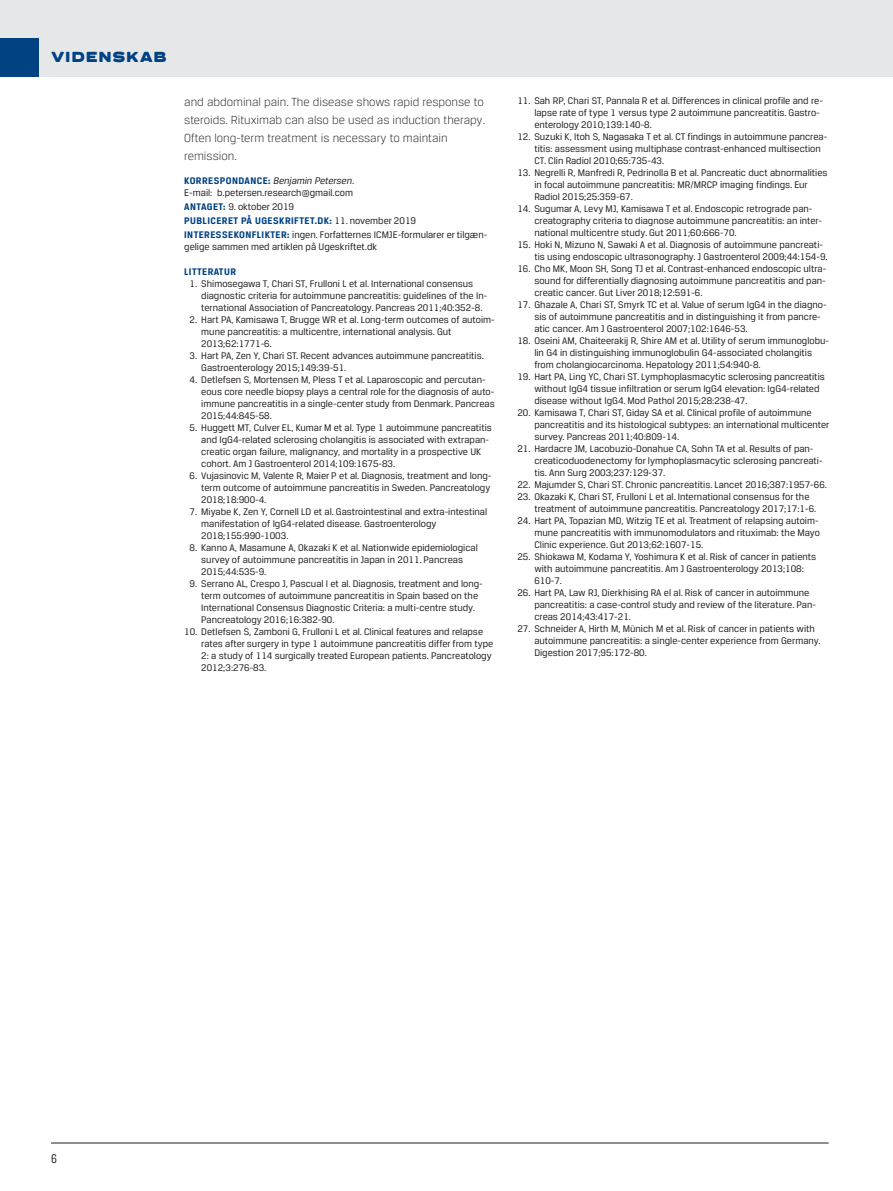
<style>
.page{position:relative;width:893px;height:1191px;background:#fff}
.page>*{position:absolute;margin:0;border:0;box-sizing:border-box;transform-origin:0 0}
.t1{font:900 expanded 15px "Praktika Rnd";letter-spacing:.025em;color:#004282}
.t2{font:13.5px "Breuer Condensed";color:#231f20}
.t3{font:300 12.45px/18px "Breuer Text";color:#231f20}
.t4{font:10.2px/12px "Breuer Text";color:#231f20}
.t5{font:700 10.2px "Breuer Text";letter-spacing:.04em;color:#004282}
.s1{font-weight:700;color:#004282}
.s2{font-style:italic}
</style>
<div class="page">
<hr style="left:51px;top:1142px;width:778px;height:1px;background:#231f20">
<div style="left:0;top:0;width:893px;height:77px;background:#e6e7e8"></div>
<div style="left:0;top:38px;width:38px;height:39px;background:#004282"></div>
<h1 class="t1" style="left:51px;top:43px;width:117px">VIDENSKAB</h1>
<p class="t3" style="left:184px;top:93px;width:302px">and abdominal pain. The disease shows rapid response to steroids. Rituximab can also be used as induction therapy.<br>Often long-term treatment is necessary to maintain remission.</p>
<p class="t4" style="left:184px;top:174px;width:172px;text-align:right"><span class="s1">CE:</span> <span class="s2">Benjamin Petersen</span>.<br>E-mail: b.petersen.research@gmail.com</p>
<p class="t5" style="left:184px;top:201px;width:13px">ANTAGET</p>
<p class="t4" style="left:223px;top:200px;width:72px"><span class="s1">:</span> 9. oktober 2019</p>
<p class="t5" style="left:184px;top:215px;width:12px">PUBLI</p>
<p class="t5" style="left:210px;top:215px;width:13px">CERET</p>
<p class="t5" style="left:241px;top:215px;width:27px">PÅ UGESKRIFTET</p>
<p class="t4" style="left:315px;top:215px;width:103px"><span class="s1">.DK:</span> 11. november 2019</p>
<p class="t5" style="left:184px;top:229px;width:10px">INTERESSEKONFLIKTER</p>
<p class="t5" style="left:184px;top:175px;width:13px">KORRESPONDAN</p>
<p class="t4" style="left:184px;top:229px;width:305px;text-indent:103px"><span class="s1">:</span> ingen. Forfatternes ICMJE-formularer er tilgæn&shy;gelige sammen med artiklen på Ugeskriftet.dk</p>
<p class="t5" style="left:184px;top:266px;width:53px">LITTERATUR</p>
<p class="t4" style="left:201px;top:277px;width:288px;text-indent:-12px">1. Shimosegawa T, Chari ST, Frulloni L et al. International consensus diagnostic criteria for autoimmune pancreatitis: guidelines of the In&shy;ternational Association of Pancreatology. Pancreas 2011;40:352-8.</p>
<p class="t4" style="left:201px;top:313px;width:295px;text-indent:-12px">2. Hart PA, Kamisawa T, Brugge WR et al. Long-term outcomes of autoim&shy;mune pancreatitis: a multicentre, international analysis. Gut<br>2013;62:1771-6.</p>
<p class="t4" style="left:201px;top:349px;width:284px;text-indent:-12px">3. Hart PA, Zen Y, Chari ST. Recent advances autoimmune pancreatitis.<br>Gastroenterology 2015;149:39-51.</p>
<p class="t4" style="left:201px;top:373px;width:295px;text-indent:-12px">4. Detlefsen S, Mortensen M, Pless T et al. Laparoscopic and percutan&shy;eous core needle biopsy plays a central role for the diagnosis of auto&shy;immune pancreatitis in a single-center study from Denmark. Pancreas 2015;44:845-58.</p>
<p class="t4" style="left:201px;top:421px;width:292px;text-indent:-12px">5. Huggett MT, Culver EL, Kumar M et al. Type 1 autoimmune pancreatitis and IgG4-related sclerosing cholangitis is associated with extrapan&shy;creatic organ failure, malignancy, and mortality in a prospective UK cohort. Am J Gastroenterol 2014;109:1675-83.</p>
<p class="t4" style="left:201px;top:469px;width:292px;text-align:justify;text-indent:-12px">6. Vujasinovic M, Valente R, Maier P et al. Diagnosis, treatment and long&shy;term outcome of autoimmune pancreatitis in Sweden. Pancreatology 2018;18:900-4.</p>
<p class="t4" style="left:201px;top:505px;width:287px;text-indent:-12px">7. Miyabe K, Zen Y, Cornell LD et al. Gastrointestinal and extra-intestinal manifestation of IgG4-related disease. Gastroenterology<br>2018;155:990-1003.</p>
<p class="t4" style="left:201px;top:541px;width:278px;text-indent:-12px">8. Kanno A, Masamune A, Okazaki K et al. Nationwide epidemiological survey of autoimmune pancreatitis in Japan in 2011. Pancreas<br>2015;44:535-9.</p>
<p class="t4" style="left:201px;top:577px;width:283px;text-indent:-12px">9. Serrano AL, Crespo J, Pascual I et al. Diagnosis, treatment and long&shy;term outcomes of autoimmune pancreatitis in Spain based on the International Consensus Diagnostic Criteria: a multi-centre study.<br>Pancreatology 2016;16:382-90.</p>
<p class="t4" style="left:201px;top:625px;width:294px;text-indent:-17px">10. Detlefsen S, Zamboni G, Frulloni L et al. Clinical features and relapse rates after surgery in type 1 autoimmune pancreatitis differ from type 2: a study of 114 surgically treated European patients. Pancreatology 2012;3:276-83.</p>
<p class="t4" style="left:534px;top:94px;width:290px;text-indent:-17px">11. Sah RP, Chari ST, Pannala R et al. Differences in clinical profile and re&shy;lapse rate of type 1 versus type 2 autoimmune pancreatitis. Gastro&shy;enterology 2010;139:140-8.</p>
<p class="t4" style="left:534px;top:130px;width:294px;text-indent:-17px">12. Suzuki K, Itoh S, Nagasaka T et al. CT findings in autoimmune pancrea&shy;titis: assessment using multiphase contrast-enhanced multisection<br>CT. Clin Radiol 2010;65:735-43.</p>
<p class="t4" style="left:534px;top:166px;width:295px;text-indent:-17px">13. Negrelli R, Manfredi R, Pedrinolla B et al. Pancreatic duct abnormalities in focal autoimmune pancreatitis: MR/MRCP imaging findings. Eur<br>Radiol 2015;25:359-67.</p>
<p class="t4" style="left:534px;top:202px;width:289px;text-indent:-17px">14. Sugumar A, Levy MJ, Kamisawa T et al. Endoscopic retrograde pan&shy;creatography criteria to diagnose autoimmune pancreatitis: an inter&shy;national multicentre study. Gut 2011;60:666-70.</p>
<p class="t4" style="left:534px;top:238px;width:295px;text-indent:-17px">15. Hoki N, Mizuno N, Sawaki A et al. Diagnosis of autoimmune pancreati&shy;tis using endoscopic ultrasonography. J Gastroenterol 2009;44:154-9.</p>
<p class="t4" style="left:534px;top:262px;width:293px;text-align:justify;text-indent:-17px">16. Cho MK, Moon SH, Song TJ et al. Contrast-enhanced endoscopic ultra&shy;sound for differentially diagnosing autoimmune pancreatitis and pan&shy;creatic cancer. Gut Liver 2018;12:591-6.</p>
<p class="t4" style="left:534px;top:298px;width:294px;text-indent:-17px">17. Ghazale A, Chari ST, Smyrk TC et al. Value of serum IgG4 in the diagno&shy;sis of autoimmune pancreatitis and in distinguishing it from pancre&shy;atic cancer. Am J Gastroenterol 2007;102:1646-53.</p>
<p class="t4" style="left:534px;top:334px;width:296px;text-indent:-17px">18. Oseini AM, Chaiteerakij R, Shire AM et al. Utility of serum immunoglobu&shy;lin G4 in distinguishing immunoglobulin G4-associated cholangitis from cholangiocarcinoma. Hepatology 2011;54:940-8.</p>
<p class="t4" style="left:534px;top:370px;width:292px;text-indent:-17px">19. Hart PA, Ling YC, Chari ST. Lymphoplasmacytic sclerosing pancreatitis without IgG4 tissue infiltration or serum IgG4 elevation: IgG4-related disease without IgG4. Mod Pathol 2015;28:238-47.</p>
<p class="t4" style="left:534px;top:406px;width:297px;text-indent:-17px">20. Kamisawa T, Chari ST, Giday SA et al. Clinical profile of autoimmune pancreatitis and its histological subtypes: an international multicenter survey. Pancreas 2011;40:809-14.</p>
<p class="t4" style="left:534px;top:442px;width:290px;text-indent:-17px">21. Hardacre JM, Lacobuzio-Donahue CA, Sohn TA et al. Results of pan&shy;creaticoduodenectomy for lymphoplasmacytic sclerosing pancreati&shy;tis. Ann Surg 2003;237:129-37.</p>
<p class="t4" style="left:517px;top:478px;width:311px">22. Majumder S, Chari ST. Chronic pancreatitis. Lancet 2016;387:1957-66.</p>
<p class="t4" style="left:534px;top:490px;width:283px;text-indent:-17px">23. Okazaki K, Chari ST, Frulloni L et al. International consensus for the treatment of autoimmune pancreatitis. Pancreatology 2017;17:1-6.</p>
<p class="t4" style="left:534px;top:514px;width:287px;text-indent:-17px">24. Hart PA, Topazian MD, Witzig TE et al. Treatment of relapsing autoim&shy;mune pancreatitis with immunomodulators and rituximab: the Mayo<br>Clinic experience. Gut 2013;62:1607-15.</p>
<p class="t4" style="left:534px;top:550px;width:283px;text-indent:-17px">25. Shiokawa M, Kodama Y, Yoshimura K et al. Risk of cancer in patients with autoimmune pancreatitis. Am J Gastroenterology 2013;108:<br>610-7.</p>
<p class="t4" style="left:534px;top:586px;width:283px;text-indent:-17px">26. Hart PA, Law RJ, Dierkhising RA el al. Risk of cancer in autoimmune pancreatitis: a case-control study and review of the literature. Pan&shy;creas 2014;43:417-21.</p>
<p class="t4" style="left:534px;top:622px;width:288px;text-indent:-17px">27. Schneider A, Hirth M, Münich M et al. Risk of cancer in patients with autoimmune pancreatitis: a single-center experience from Germany.<br>Digestion 2017;95:172-80.</p>
<h2 class="t2" style="left:51px;top:1150px;width:7px">6</h2>
</div>
